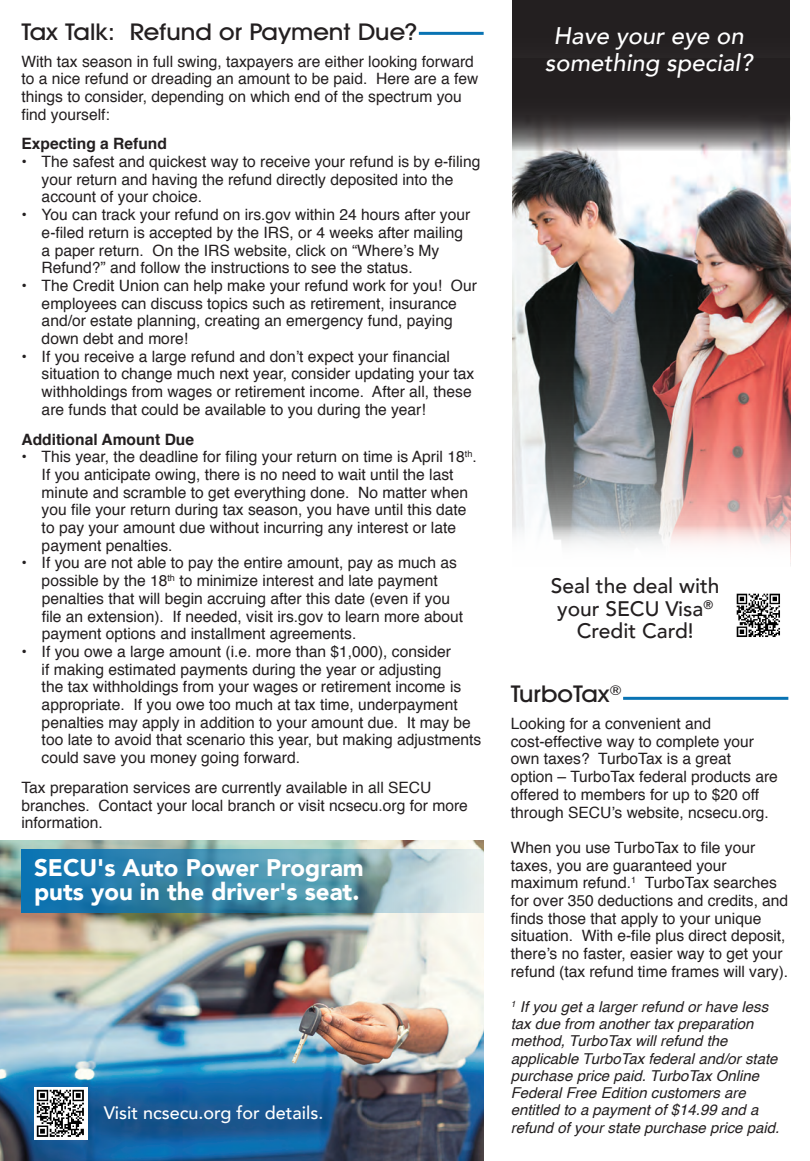
<style>
.page{position:relative;width:810px;height:1161px;background:#fff}
.page>*{position:absolute;margin:0;border:0;box-sizing:border-box;transform-origin:0 0}
.t1{font:900 24px/24px "Avenir";color:#fff}
.t2{font:italic 500 24px/27px "Avenir";color:#fff;text-align:center}
.GR_Title{font:500 23.25px "Avant Garde IT Cby BT";color:#231f20;scale:1.1 1}
.t3{font:500 21px/22.5px "Avenir";color:#231f20;text-align:center}
.t4{font:500 18px "Avenir";color:#fff}
.GR_text_body{font:15.6px/17.7px "Helvetica";color:#231f20}
.GR_text_body-2{font:700 15.6px "Helvetica";color:#231f20}
.GR_text_body-3{font:italic 15px/17.2px "Helvetica";color:#231f20}
</style>
<div class="page">
<hr style="left:623px;top:697px;width:165px;height:3px;background:#0973b3">
<hr style="left:419px;top:32px;width:65px;height:3px;background:#0973b3">
<img style="left:0;top:841px;width:484px;height:320px">
<img style="left:34px;top:1087px;width:53px;height:53px">
<svg style="left:21px;top:849px;width:463px;height:64px;background:#5a9ab6"></svg>
<img style="left:513px;top:151px;width:277px;height:374px">
<svg style="left:513px;top:525px;width:277px;height:20px"></svg>
<img style="left:736px;top:593px;width:44px;height:44px">
<div style="left:513px;top:0;width:277px;height:130px;background:#231f20"></div>
<svg style="left:513px;top:115px;width:277px;height:36px;background:#716e6f"></svg>
<p class="GR_Title" style="left:21px;top:17px;width:362px">Tax Talk: Refund or Payment Due?</p>
<p class="GR_text_body" style="left:21px;top:53px;width:458px">With tax season in full swing, taxpayers are either looking forward to a nice refund or dreading an amount to be paid. Here are a few things to consider, depending on which end of the spectrum you find yourself:</p>
<p class="GR_text_body-2" style="left:21px;top:131px;width:147px">Expecting a Refund</p>
<p class="GR_text_body" style="left:42px;top:153px;width:440px;text-indent:-20px">• The safest and quickest way to receive your refund is by e-filing your return and having the refund directly deposited into the account of your choice.</p>
<p class="GR_text_body" style="left:42px;top:206px;width:430px;text-indent:-20px">• You can track your refund on irs.gov within 24 hours after your e-filed return is accepted by the IRS, or 4 weeks after mailing a paper return. On the IRS website, click on “Where’s My Refund?” and follow the instructions to see the status.</p>
<p class="GR_text_body" style="left:42px;top:277px;width:437px;text-indent:-20px">• The Credit Union can help make your refund work for you! Our employees can discuss topics such as retirement, insurance and/or estate planning, creating an emergency fund, paying down debt and more!</p>
<p class="GR_text_body" style="left:42px;top:348px;width:434px;text-indent:-20px">• If you receive a large refund and don’t expect your financial situation to change much next year, consider updating your tax withholdings from wages or retirement income. After all, these are funds that could be available to you during the year!</p>
<p class="GR_text_body-2" style="left:21px;top:426px;width:174px">Additional Amount Due</p>
<p class="GR_text_body" style="left:42px;top:448px;width:437px;text-indent:-20px">• This year, the deadline for filing your return on time is April 18<sup>th</sup>.<br>If you anticipate owing, there is no need to wait until the last minute and scramble to get everything done. No matter when you file your return during tax season, you have until this date to pay your amount due without incurring any interest or late payment penalties.</p>
<p class="GR_text_body" style="left:42px;top:555px;width:423px;text-indent:-20px">• If you are not able to pay the entire amount, pay as much as possible by the 18<sup>th</sup> to minimize interest and late payment penalties that will begin accruing after this date (even if you file an extension). If needed, visit irs.gov to learn more about payment options and installment agreements.</p>
<p class="GR_text_body" style="left:42px;top:643px;width:441px;text-indent:-20px">• If you owe a large amount (i.e. more than $1,000), consider<br>if making estimated payments during the year or adjusting<br>the tax withholdings from your wages or retirement income is appropriate. If you owe too much at tax time, underpayment penalties may apply in addition to your amount due. It may be too late to avoid that scenario this year, but making adjustments could save you money going forward.</p>
<p class="GR_text_body" style="left:21px;top:779px;width:448px">Tax preparation services are currently available in all SECU branches. Contact your local branch or visit ncsecu.org for more information.</p>
<p class="t1" style="left:34px;top:855px;width:331px">SECU's Auto Power Program puts you in the driver's seat.</p>
<p class="t4" style="left:104px;top:1097px;width:221px">Visit ncsecu.org for details.</p>
<p class="t2" style="left:545px;top:23px;width:209px">Have your eye on something special?</p>
<p class="t3" style="left:551px;top:574px;width:170px">Seal the deal with your SECU Visa<sup>®<br></sup>Credit Card!</p>
<p class="GR_Title" style="left:511px;top:680px;width:103px">TurboTax<sup>®</sup></p>
<p class="GR_text_body" style="left:511px;top:715px;width:269px">Looking for a convenient and cost-effective way to complete your own taxes? TurboTax is a great<br>option – TurboTax federal products are offered to members for up to $20 off through SECU’s website, ncsecu.org.</p>
<p class="GR_text_body" style="left:511px;top:839px;width:279px">When you use TurboTax to file your taxes, you are guaranteed your maximum refund.<sup>1</sup> TurboTax searches for over 350 deductions and credits, and finds those that apply to your unique situation. With e-file plus direct deposit, there’s no faster, easier way to get your refund (tax refund time frames will vary).</p>
<p class="GR_text_body-3" style="left:511px;top:998px;width:270px"><sup>1</sup> If you get a larger refund or have less tax due from another tax preparation method, TurboTax will refund the applicable TurboTax federal and/or state purchase price paid. TurboTax Online Federal Free Edition customers are entitled to a payment of $14.99 and a refund of your state purchase price paid.</p>
</div>
